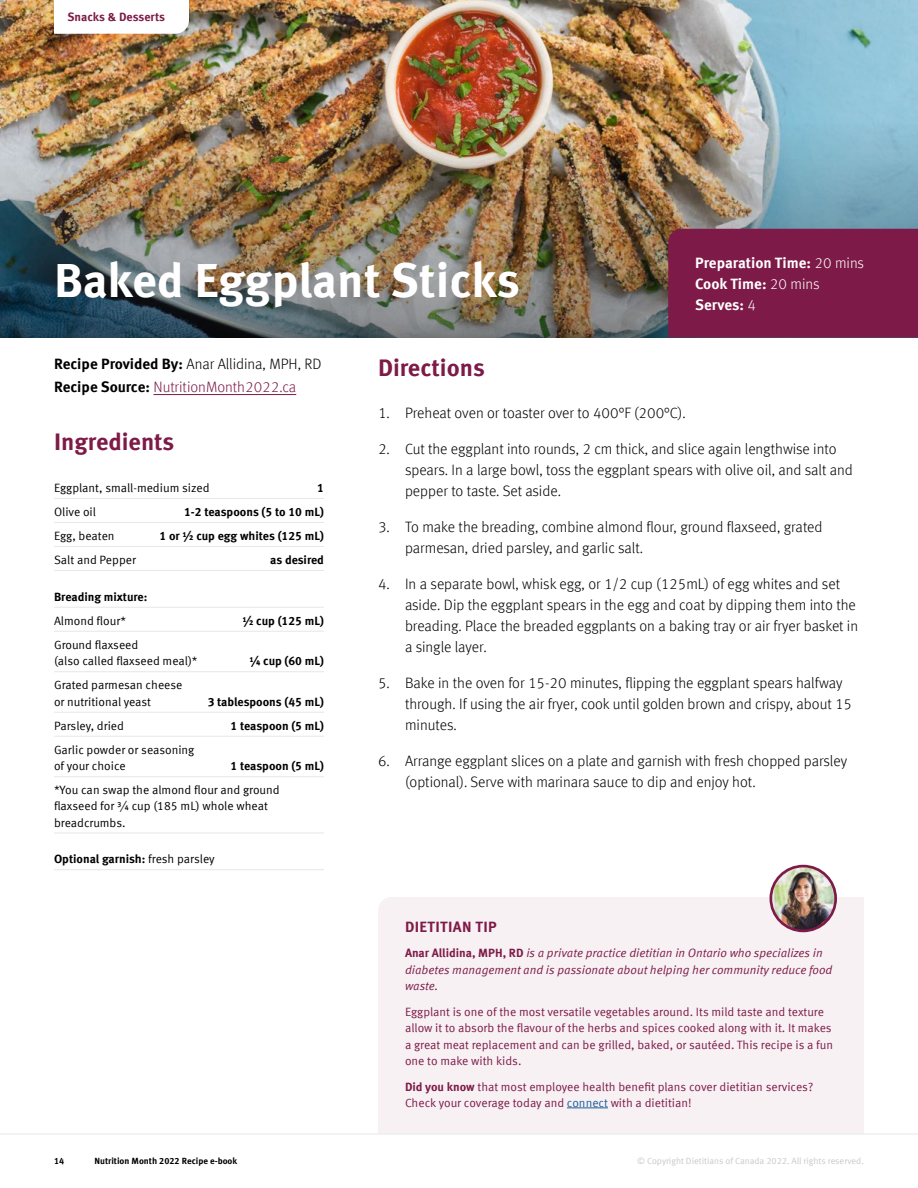
<style>
.page{position:relative;width:918px;height:1188px;background:#fff}
.page>*{position:absolute;margin:0;border:0;box-sizing:border-box;transform-origin:0 0}
.t1{font:700 48px "Meta Offc";letter-spacing:-.005em;color:#fff}
.t2{font:700 24px "Meta Offc";color:#7e1a47}
.t3{font:300 15px/21px "Meta Offc";color:#000}
.t4{font:700 15px/22.5px "Meta Offc";color:#000}
.t5{font:700 15px/21px "Meta Offc";color:#fff}
.t6{font:700 15px "Meta Offc";letter-spacing:.025em;color:#7e1a47}
.t7{font:12px/16.5px "Meta Offc Norm";color:#7e1a47}
.t8{font:12px/16.5px "Meta Offc Norm";color:#000}
.t9{font:700 12px "Meta Offc";color:#000}
.t10{font:12px/16.5px "Meta Offc Norm Ita";color:#7e1a47}
.t11{font:700 12px "Meta Offc";letter-spacing:-.005em;color:#7e1a47}
.t12{font:9px "Meta Offc Norm";color:#c7c8ca}
.t13{font:700 9px "Meta Offc";color:#000}
.s1{font-weight:300}
.s2{font-weight:300;color:#7e1a47}
.s3{font-family:"Meta Offc Norm";font-weight:400}
.s4{font-family:"Meta Offc";font-weight:700}
.s5{color:#215e9e}
</style>
<div class="page">
<div style="left:376px;top:896px;width:490px;height:238px;background:#f7f1f4"></div>
<hr style="left:567px;top:1108px;width:41px;height:1px;background:#215e9e">
<img style="left:0;top:0;width:918px;height:122px">
<img style="left:0;top:122px;width:918px;height:216px">
<hr style="left:54px;top:498px;width:270px;height:1px;background:#e6e7e8">
<hr style="left:54px;top:522px;width:270px;height:1px;background:#e6e7e8">
<hr style="left:54px;top:546px;width:270px;height:1px;background:#e6e7e8">
<hr style="left:54px;top:570px;width:270px;height:1px;background:#e6e7e8">
<hr style="left:54px;top:607px;width:270px;height:1px;background:#e6e7e8">
<hr style="left:54px;top:631px;width:270px;height:1px;background:#e6e7e8">
<hr style="left:54px;top:671px;width:270px;height:1px;background:#e6e7e8">
<hr style="left:54px;top:712px;width:270px;height:1px;background:#e6e7e8">
<hr style="left:54px;top:736px;width:270px;height:1px;background:#e6e7e8">
<hr style="left:54px;top:776px;width:270px;height:1px;background:#e6e7e8">
<hr style="left:54px;top:833px;width:270px;height:1px;background:#e6e7e8">
<hr style="left:54px;top:869px;width:270px;height:1px;background:#e6e7e8">
<hr style="left:0;top:1134px;width:918px;height:1px;background:#e6e7e8">
<div style="left:770px;top:865px;width:67px;height:67px;background:#7e1a47;border-radius:50%"></div>
<img style="left:772px;top:867px;width:62px;height:63px;border-radius:31px">
<svg style="left:54px;top:0;width:135px;height:34px"></svg>
<hr style="left:153px;top:394px;width:143px;height:1px;background:#7e1a47">
<div style="left:668px;top:229px;width:250px;height:108px;background:#7e1a47"></div>
<p class="t11" style="left:68px;top:10px;width:99px">Snacks &amp; Desserts</p>
<h1 class="t1" style="left:54px;top:252px;width:467px">Baked Eggplant Sticks</h1>
<p class="t5" style="left:695px;top:253px;width:170px">Preparation Time: <span class="s1">20 mins<br></span>Cook Time: <span class="s1">20 mins<br></span>Serves: <span class="s1">4</span></p>
<p class="t4" style="left:54px;top:353px;width:269px">Recipe Provided By: <span class="s1">Anar Allidina, MPH, RD<br></span>Recipe Source: <span class="s2">NutritionMonth2022.ca</span></p>
<h2 class="t2" style="left:54px;top:427px;width:122px">Ingredients</h2>
<p class="t8" style="left:54px;top:480px;width:157px">Eggplant, small-medium sized</p>
<p class="t9" style="left:317px;top:481px;width:8px">1</p>
<p class="t8" style="left:54px;top:504px;width:44px">Olive oil</p>
<p class="t9" style="left:184px;top:505px;width:141px">1-2 teaspoons (5 to 10 mL)</p>
<p class="t8" style="left:54px;top:528px;width:62px">Egg, beaten</p>
<p class="t9" style="left:160px;top:529px;width:166px">1 or ½ cup egg whites (125 mL)</p>
<p class="t8" style="left:54px;top:552px;width:84px">Salt and Pepper</p>
<p class="t9" style="left:270px;top:553px;width:55px">as desired</p>
<p class="t9" style="left:54px;top:590px;width:95px">Breading mixture:</p>
<p class="t8" style="left:54px;top:613px;width:74px">Almond flour*</p>
<p class="t9" style="left:243px;top:614px;width:83px">½ cup (125 mL)</p>
<p class="t8" style="left:54px;top:637px;width:145px">Ground flaxseed<br>(also called flaxseed meal)*</p>
<p class="t9" style="left:249px;top:654px;width:76px">¼ cup (60 mL)</p>
<p class="t8" style="left:54px;top:677px;width:130px">Grated parmesan cheese or nutritional yeast</p>
<p class="t9" style="left:208px;top:695px;width:118px">3 tablespoons (45 mL)</p>
<p class="t8" style="left:54px;top:718px;width:72px">Parsley, dried</p>
<p class="t9" style="left:231px;top:719px;width:95px">1 teaspoon (5 mL)</p>
<p class="t8" style="left:54px;top:742px;width:142px">Garlic powder or seasoning of your choice</p>
<p class="t9" style="left:231px;top:759px;width:95px">1 teaspoon (5 mL)</p>
<p class="t8" style="left:54px;top:781px;width:227px">*You can swap the almond flour and ground flaxseed for ¾ cup (185 mL) whole wheat breadcrumbs.</p>
<p class="t9" style="left:54px;top:852px;width:162px">Optional garnish: <span class="s3">fresh parsley</span></p>
<h2 class="t2" style="left:378px;top:353px;width:108px">Directions</h2>
<p class="t3" style="left:378px;top:403px;width:309px">1. Preheat oven or toaster over to 400°F (200°C).</p>
<p class="t3" style="left:405px;top:439px;width:449px;text-indent:-27px">2. Cut the eggplant into rounds, 2 cm thick, and slice again lengthwise into spears. In a large bowl, toss the eggplant spears with olive oil, and salt and pepper to taste. Set aside.</p>
<p class="t3" style="left:405px;top:517px;width:419px;text-indent:-27px">3. To make the breading, combine almond flour, ground flaxseed, grated parmesan, dried parsley, and garlic salt.</p>
<p class="t3" style="left:405px;top:574px;width:455px;text-indent:-27px">4. In a separate bowl, whisk egg, or 1/2 cup (125mL) of egg whites and set aside. Dip the eggplant spears in the egg and coat by dipping them into the breading. Place the breaded eggplants on a baking tray or air fryer basket in a single layer.</p>
<p class="t3" style="left:405px;top:673px;width:449px;text-indent:-27px">5. Bake in the oven for 15-20 minutes, flipping the eggplant spears halfway through. If using the air fryer, cook until golden brown and crispy, about 15 minutes.</p>
<p class="t3" style="left:405px;top:751px;width:444px;text-indent:-27px">6. Arrange eggplant slices on a plate and garnish with fresh chopped parsley (optional). Serve with marinara sauce to dip and enjoy hot.</p>
<p class="t6" style="left:405px;top:917px;width:93px">DIETITIAN TIP</p>
<p class="t10" style="left:405px;top:945px;width:429px"><span class="s4">Anar Allidina, MPH, RD</span> is a private practice dietitian in Ontario who specializes in diabetes management and is passionate about helping her community reduce food waste.</p>
<p class="t7" style="left:405px;top:1003px;width:430px">Eggplant is one of the most versatile vegetables around. Its mild taste and texture allow it to absorb the flavour of the herbs and spices cooked along with it. It makes a great meat replacement and can be grilled, baked, or sautéed. This recipe is a fun one to make with kids.</p>
<p class="t7" style="left:405px;top:1078px;width:410px"><span class="s4">Did you know</span> that most employee health benefit plans cover dietitian services?<br>Check your coverage today and <span class="s5">connect</span> with a dietitian!</p>
<p class="t13" style="left:54px;top:1156px;width:12px">14</p>
<p class="t13" style="left:94px;top:1156px;width:144px">Nutrition Month 2022 Recipe e-book</p>
<p class="t12" style="left:637px;top:1156px;width:228px">© Copyright Dietitians of Canada 2022. All rights reserved.</p>
</div>
